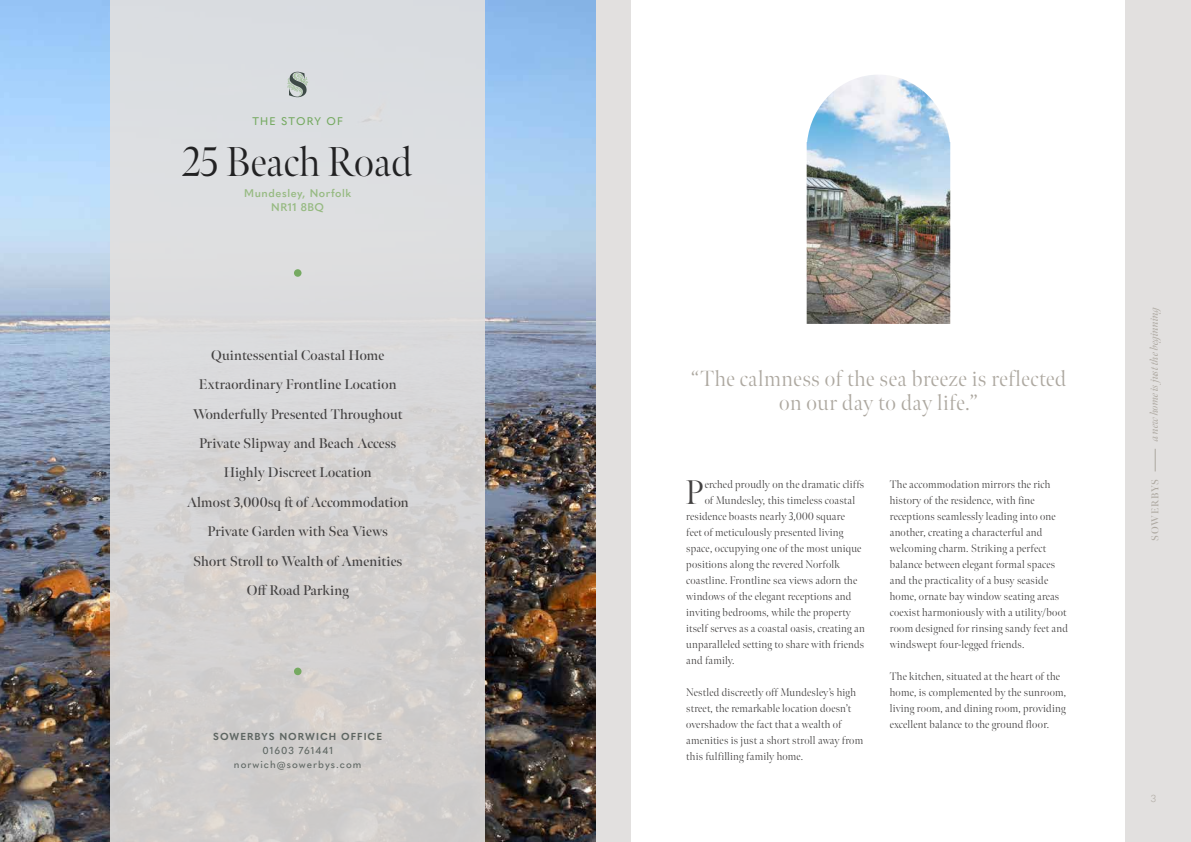
<style>
.page{position:relative;width:1191px;height:842px;background:#fff}
.page>*{position:absolute;margin:0;border:0;box-sizing:border-box;transform-origin:0 0}
.t1{font:300 41.5px "Meno Banner";letter-spacing:-.005em;color:#222223}
.t2{font:300 34px "Meno Banner";color:#434141}
.t3{font:300 22px/24px "Meno Banner";letter-spacing:.025em;color:#ada8a0;text-align:center}
.t4{font:600 14px/29.3px "Meno Banner";letter-spacing:.01em;color:#434141;text-align:center}
.t5{font:300 11px/16px "Meno Banner";letter-spacing:.02em;color:#434141}
.t6{font:italic 11px "Meno Banner";letter-spacing:-.01em;color:#ada8a0}
.t7{font:600 11px/14px "Quasimoda";letter-spacing:.05em;color:#96ba81;text-align:center}
.t8{font:500 11px "Quasimoda";letter-spacing:.1em;color:#76aa62}
.t9{font:500 10px/14px "Quasimoda";letter-spacing:.1em;color:#5e6662;text-align:center}
.t10{font:700 10px "Quasimoda";letter-spacing:.1em;color:#5e6662}
.t11{font:600 10px "Meno Banner";letter-spacing:.08em;color:#ada8a0}
.t12{font:300 10px "Quasimoda";color:#ada8a0}
</style>
<div class="page">
<div style="left:595px;top:0;width:596px;height:842px;background:#e2e0df"></div>
<svg style="left:1155px;top:449px;width:1px;height:22px"></svg>
<img style="left:0;top:0;width:595px;height:842px">
<div style="left:111px;top:0;width:374px;height:842px;background:linear-gradient(to right,#d8d8d8,#d6d5d6)"></div>
<div style="left:294px;top:269px;width:7px;height:8px;background:#76aa62;border-radius:50%"></div>
<div style="left:294px;top:668px;width:7px;height:7px;background:#76aa62;border-radius:50%"></div>
<svg style="left:287px;top:72px;width:21px;height:25px"></svg>
<div style="left:631px;top:0;width:494px;height:842px;background:#fff"></div>
<img style="left:806px;top:75px;width:144px;height:249px">
<p class="t8" style="left:252px;top:113px;width:92px">THE STORY OF</p>
<h1 class="t1" style="left:183px;top:137px;width:230px">25 Beach Road</h1>
<p class="t7" style="left:244px;top:186px;width:108px">Mundesley, Norfolk<br>NR11 8BQ</p>
<p class="t4" style="left:187px;top:341px;width:223px">Quintessential Coastal Home<br>Extraordinary Frontline Location<br>Wonderfully Presented Throughout<br>Private Slipway and Beach Access<br>Highly Discreet Location<br>Almost 3,000sq ft of Accommodation<br>Private Garden with Sea Views<br>Short Stroll to Wealth of Amenities<br>Off Road Parking</p>
<p class="t10" style="left:213px;top:728px;width:170px">SOWERBYS NORWICH OFFICE</p>
<p class="t9" style="left:234px;top:742px;width:129px">01603 761441 norwich@sowerbys.com</p>
<h3 class="t3" style="left:691px;top:367px;width:377px">“The calmness of the sea breeze is reflected on our day to day life.”</h3>
<h2 class="t2" style="left:685px;top:472px;width:20px">P</h2>
<p class="t5" style="left:704px;top:477px;width:161px">erched proudly on the dramatic cliffs</p>
<p class="t5" style="left:704px;top:493px;width:152px">of Mundesley, this timeless coastal</p>
<p class="t5" style="left:686px;top:509px;width:160px">residence boasts nearly 3,000 square</p>
<p class="t5" style="left:686px;top:525px;width:159px">feet of meticulously presented living</p>
<p class="t5" style="left:686px;top:541px;width:177px">space, occupying one of the most unique</p>
<p class="t5" style="left:686px;top:557px;width:155px">positions along the revered Norfolk</p>
<p class="t5" style="left:686px;top:573px;width:172px">coastline. Frontline sea views adorn the</p>
<p class="t5" style="left:686px;top:589px;width:167px">windows of the elegant receptions and</p>
<p class="t5" style="left:686px;top:605px;width:166px">inviting bedrooms, while the property</p>
<p class="t5" style="left:686px;top:621px;width:180px">itself serves as a coastal oasis, creating an</p>
<p class="t5" style="left:686px;top:637px;width:179px">unparalleled setting to share with friends</p>
<p class="t5" style="left:686px;top:653px;width:50px">and family.</p>
<p class="t5" style="left:686px;top:685px;width:178px">Nestled discreetly off Mundesley’s high street, the remarkable location doesn’t overshadow the fact that a wealth of amenities is just a short stroll away from this fulfilling family home.</p>
<p class="t5" style="left:889px;top:477px;width:180px">The accommodation mirrors the rich history of the residence, with fine receptions seamlessly leading into one another, creating a characterful and welcoming charm. Striking a perfect balance between elegant formal spaces and the practicality of a busy seaside home, ornate bay window seating areas coexist harmoniously with a utility/boot room designed for rinsing sandy feet and windswept four-legged friends.</p>
<p class="t5" style="left:889px;top:669px;width:178px">The kitchen, situated at the heart of the home, is complemented by the sunroom, living room, and dining room, providing excellent balance to the ground floor.</p>
<p class="t6" style="left:1147px;top:441px;width:138px;rotate:-90deg">a new home is just the beginning</p>
<p class="t11" style="left:1149px;top:541px;width:63px;rotate:-90deg">SOWERBYS</p>
<p class="t12" style="left:1150px;top:791px;width:7px">3</p>
</div>
